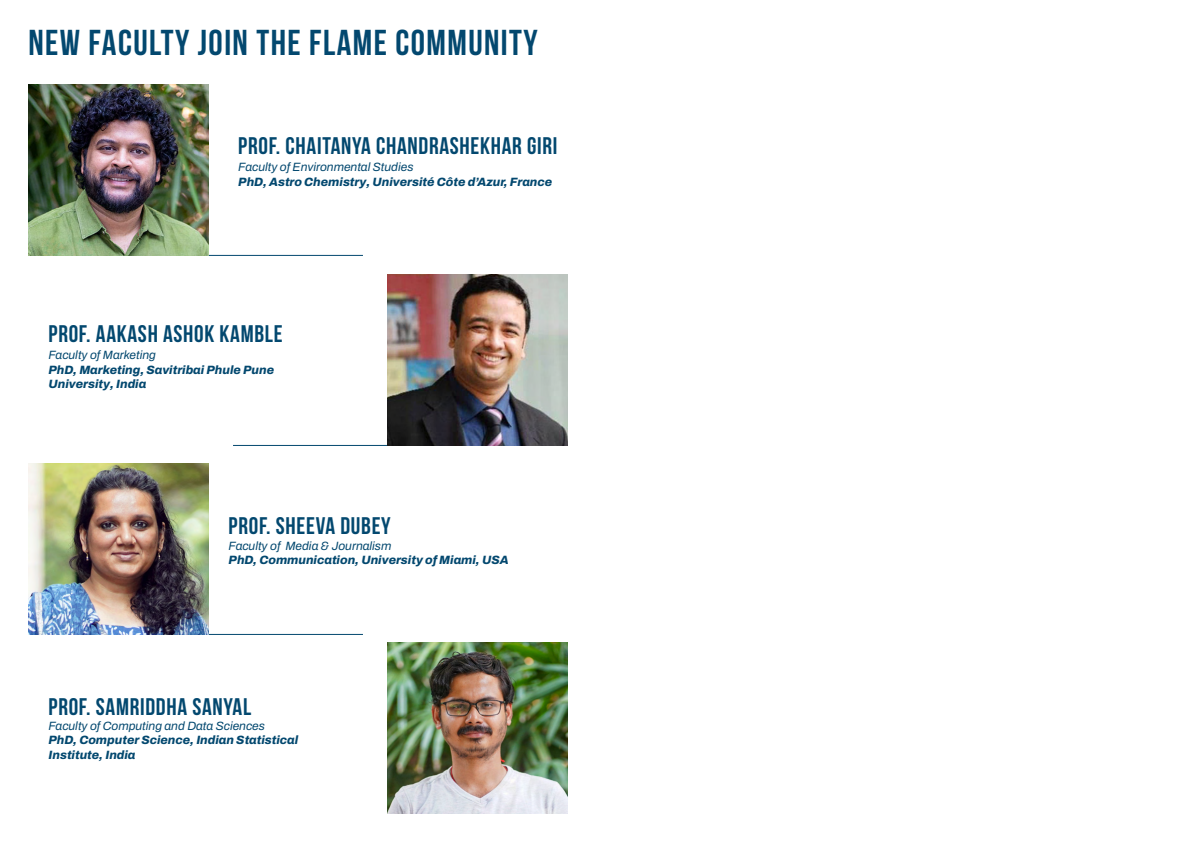
<style>
.page{position:relative;width:1191px;height:842px;background:#fff}
.page>*{position:absolute;margin:0;border:0;box-sizing:border-box;transform-origin:0 0}
.t1{font:36px "Bebas Neue";letter-spacing:.04em;color:#03486f}
.t2{font:24px "Bebas Neue";letter-spacing:.03em;color:#03486f}
.t3{font:italic 800 12px/14.4px "Archivo";color:#03486f}
.t4{font:italic 600 12px "Archivo";color:#03486f}
</style>
<div class="page">
<img style="left:29px;top:84px;width:180px;height:172px">
<img style="left:29px;top:463px;width:180px;height:172px">
<img style="left:387px;top:274px;width:180px;height:172px">
<img style="left:387px;top:642px;width:180px;height:171px">
<hr style="left:209px;top:255px;width:154px;height:1px;background:#03486f">
<hr style="left:209px;top:634px;width:154px;height:1px;background:#03486f">
<hr style="left:233px;top:445px;width:154px;height:1px;background:#03486f">
<p class="t1" style="left:28px;top:23px;width:511px">NEW FACULTY JOIN THE FLAME COMMUNITY</p>
<p class="t2" style="left:238px;top:132px;width:320px">PROF. CHAITANYA CHANDRASHEKHAR GIRI</p>
<p class="t4" style="left:238px;top:158px;width:177px">Faculty of Environmental Studies</p>
<p class="t3" style="left:238px;top:174px;width:315px">PhD, Astro Chemistry, Université Côte d’Azur, France</p>
<p class="t2" style="left:49px;top:320px;width:235px">PROF. AAKASH ASHOK KAMBLE</p>
<p class="t4" style="left:49px;top:346px;width:109px">Faculty of Marketing</p>
<p class="t3" style="left:49px;top:362px;width:227px">PhD, Marketing, Savitribai Phule Pune<br>University, India</p>
<p class="t2" style="left:229px;top:512px;width:164px">PROF. SHEEVA DUBEY</p>
<p class="t4" style="left:229px;top:537px;width:164px">Faculty of Media &amp; Journalism</p>
<p class="t3" style="left:229px;top:553px;width:282px">PhD, Communication, University of Miami, USA</p>
<p class="t2" style="left:49px;top:693px;width:204px">PROF. SAMRIDDHA SANYAL</p>
<p class="t4" style="left:49px;top:717px;width:218px">Faculty of Computing and Data Sciences</p>
<p class="t3" style="left:49px;top:733px;width:251px">PhD, Computer Science, Indian Statistical<br>Institute, India</p>
</div>
